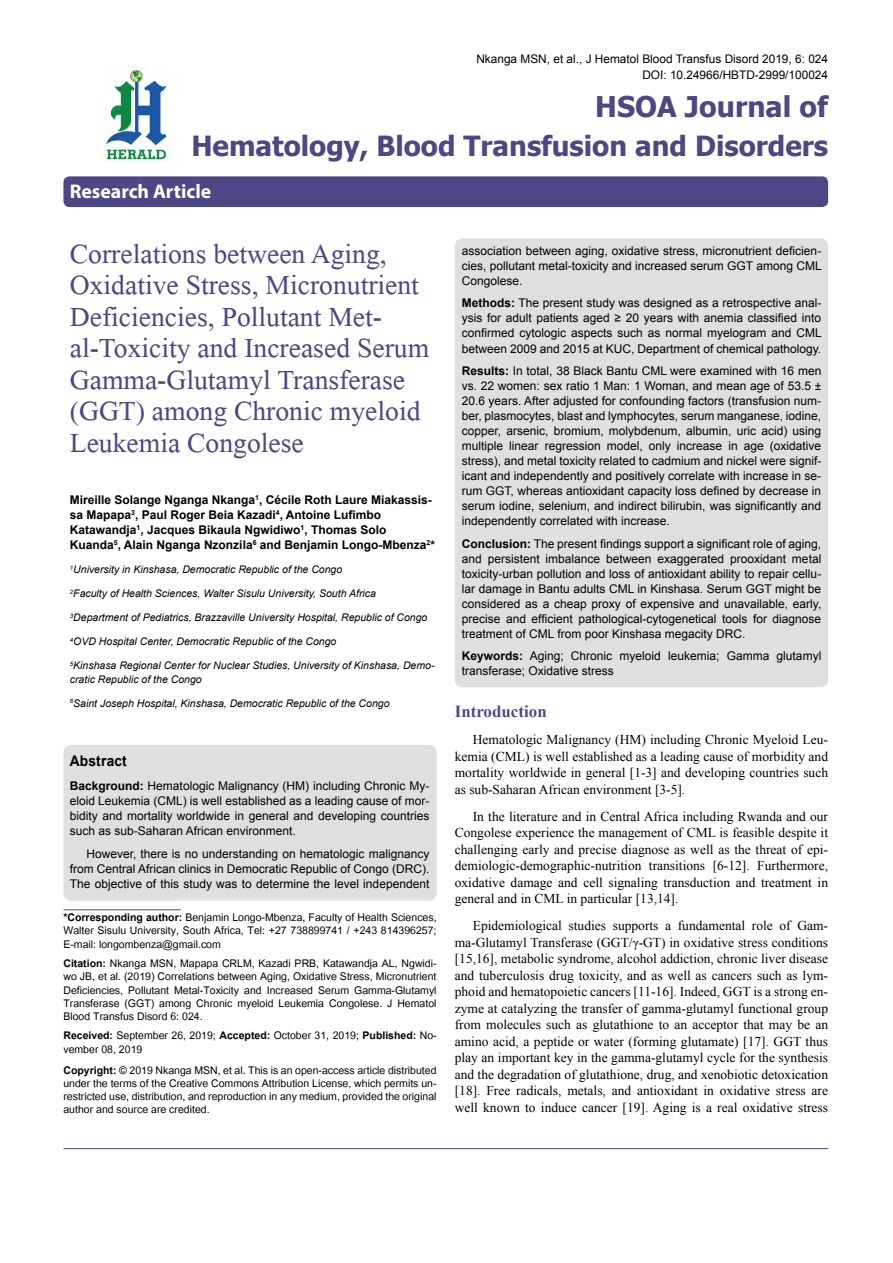
<style>
.page{position:relative;width:893px;height:1263px;background:#fff}
.page>*{position:absolute;margin:0;border:0;box-sizing:border-box;transform-origin:0 0}
.t1{font:41.25px/31.5px "Microsoft Himalaya";color:#4d4785}
.t2{font:700 28.5px "Tahoma";color:#4d4785}
.t3{font:700 27.75px "Tahoma";color:#4d4785}
.t4{font:700 19.8px "Myriad Hebrew";color:#fff}
.t5{font:700 16.95px "Times New Roman";color:#4d4785}
.t6{font:700 14.85px "Arial";letter-spacing:.015em;color:#000;scale:.93 1}
.t7{font:14.7px/13.2px "Utsaah";color:#000;text-align:justify}
.t8{font:13.5px/16.5px "Times New Roman";color:#000;text-align:justify}
.t9{font:12px/15px "Arial";color:#000;text-align:justify}
.t10{font:700 12px/15px "Arial";color:#000}
.t11{font:11.85px/16.5px "Arial";color:#000;text-align:right}
.t12{font:italic 10.5px/13.5px "Arial";color:#000}
.s1{font-weight:700}
</style>
<div class="page">
<div style="left:63px;top:176px;width:765px;height:31px;background:#4d4785;border-radius:6px"></div>
<hr style="left:63px;top:909px;width:118px;height:1px;background:#4d4785">
<img style="left:105px;top:70px;width:64px;height:92px">
<hr style="left:63px;top:1148px;width:765px;height:1px;background:#4d4785">
<div style="left:63px;top:745px;width:374px;height:156px;background:#dedfe0;border-radius:8px"></div>
<div style="left:455px;top:238px;width:373px;height:449px;background:#dedfe0;border-radius:8px"></div>
<p class="t11" style="left:476px;top:50px;width:353px">Nkanga MSN, et al., J Hematol Blood Transfus Disord 2019, 6: 024<br>DOI: 10.24966/HBTD-2999/100024</p>
<h2 class="t2" style="left:595px;top:87px;width:234px">HSOA Journal of</h2>
<h3 class="t3" style="left:191px;top:127px;width:638px">Hematology, Blood Transfusion and Disorders</h3>
<h3 class="t4" style="left:70px;top:180px;width:143px">Research Article</h3>
<h1 class="t1" style="left:70px;top:233px;width:361px">Correlations between Aging,<br>Oxidative Stress, Micronutrient<br>Deficiencies, Pollutant Met&shy;al-Toxicity and Increased Serum<br>Gamma-Glutamyl Transferase (GGT) among Chronic myeloid<br>Leukemia Congolese</h1>
<p class="t10" style="left:70px;top:493px;width:367px">Mireille Solange Nganga Nkanga<sup>1</sup>, Cécile Roth Laure Miakassis&shy;sa Mapapa<sup>3</sup>, Paul Roger Beia Kazadi<sup>4</sup>, Antoine Lufimbo Katawandja<sup>1</sup>, Jacques Bikaula Ngwidiwo<sup>1</sup>, Thomas Solo Kuanda<sup>5</sup>, Alain Nganga Nzonzila<sup>6</sup> and Benjamin Longo-Mbenza<sup>2</sup>*</p>
<p class="t12" style="left:70px;top:563px;width:274px"><sup>1</sup>University in Kinshasa, Democratic Republic of the Congo</p>
<p class="t12" style="left:70px;top:587px;width:308px"><sup>2</sup>Faculty of Health Sciences, Walter Sisulu University, South Africa</p>
<p class="t12" style="left:70px;top:611px;width:359px"><sup>3</sup>Department of Pediatrics, Brazzaville University Hospital, Republic of Congo</p>
<p class="t12" style="left:70px;top:635px;width:268px"><sup>4</sup>OVD Hospital Center, Democratic Republic of the Congo</p>
<p class="t12" style="left:70px;top:659px;width:366px"><sup>5</sup>Kinshasa Regional Center for Nuclear Studies, University of Kinshasa, Demo&shy;cratic Republic of the Congo</p>
<p class="t12" style="left:70px;top:696px;width:321px"><sup>6</sup>Saint Joseph Hospital, Kinshasa, Democratic Republic of the Congo</p>
<p class="t6" style="left:70px;top:751px;width:63px">Abstract</p>
<p class="t9" style="left:70px;top:779px;width:361px"><span class="s1">Background:</span> Hematologic Malignancy (HM) including Chronic My&shy;eloid Leukemia (CML) is well established as a leading cause of mor&shy;bidity and mortality worldwide in general and developing countries such as sub-Saharan African environment.</p>
<p class="t9" style="left:70px;top:846px;width:361px;text-indent:16px">However, there is no understanding on hematologic malignancy from Central African clinics in Democratic Republic of Congo (DRC).<br>The objective of this study was to determine the level independent</p>
<p class="t7" style="left:63px;top:912px;width:375px"><span class="s1">*Corresponding author:</span> Benjamin Longo-Mbenza, Faculty of Health Sciences, Walter Sisulu University, South Africa, Tel: +27 738899741 / +243 814396257; E-mail: longombenza@gmail.com</p>
<p class="t7" style="left:63px;top:958px;width:375px"><span class="s1">Citation:</span> Nkanga MSN, Mapapa CRLM, Kazadi PRB, Katawandja AL, Ngwidi&shy;wo JB, et al. (2019) Correlations between Aging, Oxidative Stress, Micronutrient Deficiencies, Pollutant Metal-Toxicity and Increased Serum Gamma-Glutamyl Transferase (GGT) among Chronic myeloid Leukemia Congolese. J Hematol Blood Transfus Disord 6: 024.</p>
<p class="t7" style="left:63px;top:1030px;width:375px"><span class="s1">Received:</span> September 26, 2019; <span class="s1">Accepted:</span> October 31, 2019; <span class="s1">Published:</span> No&shy;vember 08, 2019</p>
<p class="t7" style="left:63px;top:1064px;width:375px"><span class="s1">Copyright:</span> © 2019 Nkanga MSN, et al. This is an open-access article distributed under the terms of the Creative Commons Attribution License, which permits un&shy;restricted use, distribution, and reproduction in any medium, provided the original author and source are credited.</p>
<p class="t9" style="left:462px;top:243px;width:361px">association between aging, oxidative stress, micronutrient deficien&shy;cies, pollutant metal-toxicity and increased serum GGT among CML Congolese.</p>
<p class="t9" style="left:462px;top:296px;width:361px"><span class="s1">Methods:</span> The present study was designed as a retrospective anal&shy;ysis for adult patients aged ≥ 20 years with anemia classified into confirmed cytologic aspects such as normal myelogram and CML between 2009 and 2015 at KUC, Department of chemical pathology.</p>
<p class="t9" style="left:462px;top:363px;width:361px"><span class="s1">Results:</span> In total, 38 Black Bantu CML were examined with 16 men vs. 22 women: sex ratio 1 Man: 1 Woman, and mean age of 53.5 ± 20.6 years. After adjusted for confounding factors (transfusion num&shy;ber, plasmocytes, blast and lymphocytes, serum manganese, iodine, copper, arsenic, bromium, molybdenum, albumin, uric acid) using multiple linear regression model, only increase in age (oxidative stress), and metal toxicity related to cadmium and nickel were signif&shy;icant and independently and positively correlate with increase in se&shy;rum GGT, whereas antioxidant capacity loss defined by decrease in serum iodine, selenium, and indirect bilirubin, was significantly and independently correlated with increase.</p>
<p class="t9" style="left:462px;top:536px;width:361px"><span class="s1">Conclusion:</span> The present findings support a significant role of aging, and persistent imbalance between exaggerated prooxidant metal toxicity-urban pollution and loss of antioxidant ability to repair cellu&shy;lar damage in Bantu adults CML in Kinshasa. Serum GGT might be considered as a cheap proxy of expensive and unavailable, early, precise and efficient pathological-cytogenetical tools for diagnose treatment of CML from poor Kinshasa megacity DRC.</p>
<p class="t9" style="left:462px;top:648px;width:361px"><span class="s1">Keywords:</span> Aging; Chronic myeloid leukemia; Gamma glutamyl transferase; Oxidative stress</p>
<h3 class="t5" style="left:455px;top:700px;width:93px">Introduction</h3>
<p class="t8" style="left:455px;top:731px;width:375px;text-indent:18px">Hematologic Malignancy (HM) including Chronic Myeloid Leu&shy;kemia (CML) is well established as a leading cause of morbidity and mortality worldwide in general [1-3] and developing countries such as sub-Saharan African environment [3-5].</p>
<p class="t8" style="left:455px;top:808px;width:375px;text-indent:18px">In the literature and in Central Africa including Rwanda and our Congolese experience the management of CML is feasible despite it challenging early and precise diagnose as well as the threat of epi&shy;demiologic-demographic-nutrition transitions [6-12]. Furthermore, oxidative damage and cell signaling transduction and treatment in general and in CML in particular [13,14].</p>
<p class="t8" style="left:455px;top:917px;width:375px;text-indent:18px">Epidemiological studies supports a fundamental role of Gam&shy;ma-Glutamyl Transferase (GGT/γ-GT) in oxidative stress conditions [15,16], metabolic syndrome, alcohol addiction, chronic liver disease and tuberculosis drug toxicity, and as well as cancers such as lym&shy;phoid and hematopoietic cancers [11-16]. Indeed, GGT is a strong en&shy;zyme at catalyzing the transfer of gamma-glutamyl functional group from molecules such as glutathione to an acceptor that may be an amino acid, a peptide or water (forming glutamate) [17]. GGT thus play an important key in the gamma-glutamyl cycle for the synthesis and the degradation of glutathione, drug, and xenobiotic detoxication [18]. Free radicals, metals, and antioxidant in oxidative stress are well known to induce cancer [19]. Aging is a real oxidative stress</p>
</div>
